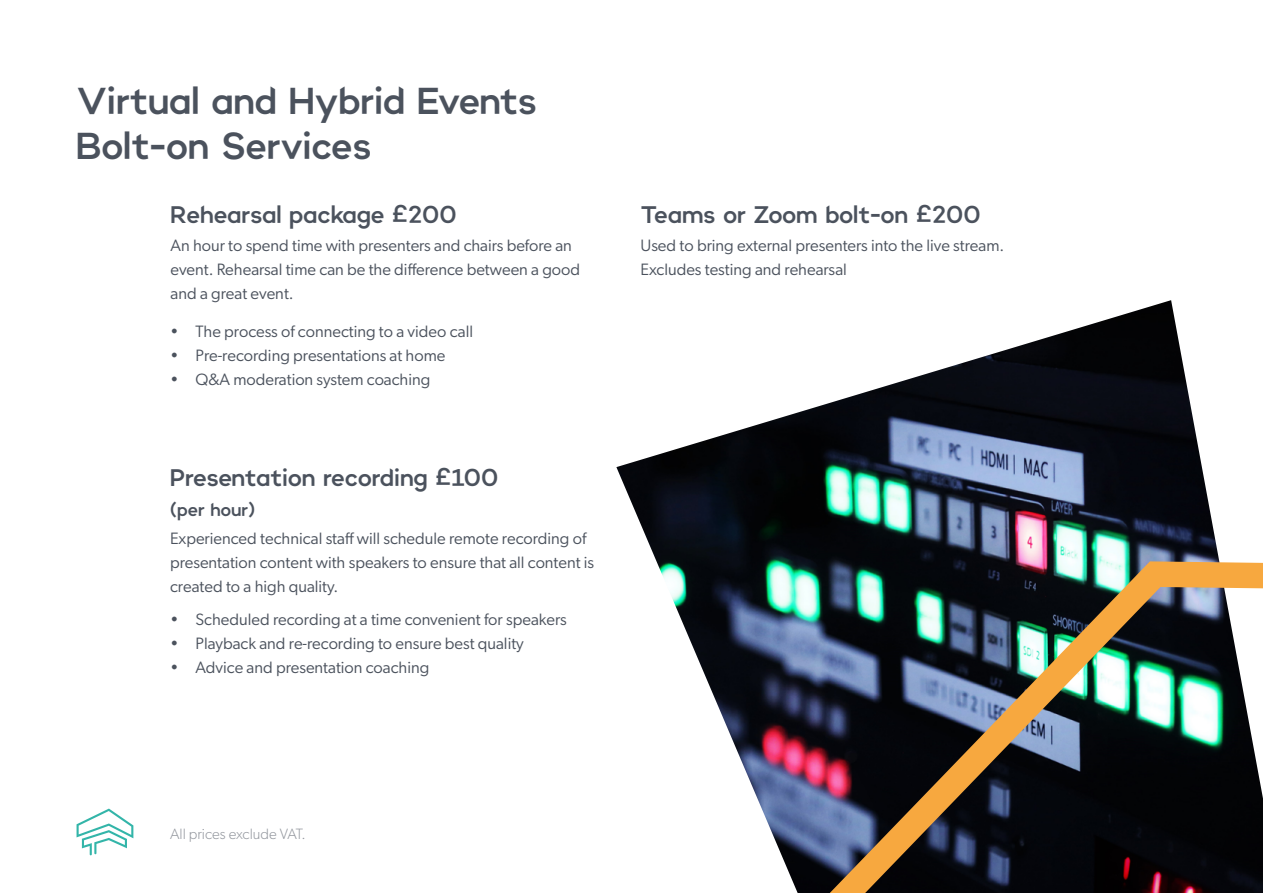
<style>
.page{position:relative;width:1263px;height:893px;background:#fff}
.page>*{position:absolute;margin:0;border:0;box-sizing:border-box;transform-origin:0 0}
.t1{font:37.5px/45px "RCP London Events";color:#4b525d}
.t2{font:24px "RCP London Events";color:#4b525d}
.t3{font:18px "RCP London Events";color:#4b525d}
.t4{font:16.5px/24px "Gibson";color:#4b525d}
.t5{font:300 15px "Gibson";color:#93979e}
</style>
<div class="page">
<svg style="left:77px;top:809px;width:56px;height:46px"></svg>
<img style="left:616px;top:300px;width:601px;height:249px">
<svg style="left:651px;top:549px;width:612px;height:344px"></svg>
<h1 class="t1" style="left:76px;top:78px;width:462px">Virtual and Hybrid Events<br>Bolt-on Services</h1>
<h2 class="t2" style="left:171px;top:201px;width:288px">Rehearsal package £200</h2>
<p class="t4" style="left:171px;top:234px;width:411px">An hour to spend time with presenters and chairs before an event. Rehearsal time can be the difference between a good and a great event.</p>
<p class="t4" style="left:170px;top:319px;width:305px">• The process of connecting to a video call</p>
<p class="t4" style="left:170px;top:343px;width:277px">• Pre-recording presentations at home</p>
<p class="t4" style="left:170px;top:367px;width:262px">• Q&amp;A moderation system coaching</p>
<h2 class="t2" style="left:170px;top:464px;width:330px">Presentation recording £100</h2>
<p class="t3" style="left:170px;top:499px;width:86px">(per hour)</p>
<p class="t4" style="left:170px;top:526px;width:426px">Experienced technical staff will schedule remote recording of presentation content with speakers to ensure that all content is created to a high quality.</p>
<p class="t4" style="left:170px;top:607px;width:398px">• Scheduled recording at a time convenient for speakers</p>
<p class="t4" style="left:170px;top:631px;width:355px">• Playback and re-recording to ensure best quality</p>
<p class="t4" style="left:170px;top:655px;width:261px">• Advice and presentation coaching</p>
<h2 class="t2" style="left:640px;top:201px;width:342px">Teams or Zoom bolt-on £200</h2>
<p class="t4" style="left:640px;top:234px;width:365px">Used to bring external presenters into the live stream.<br>Excludes testing and rehearsal</p>
<p class="t5" style="left:170px;top:825px;width:137px">All prices exclude VAT.</p>
</div>
